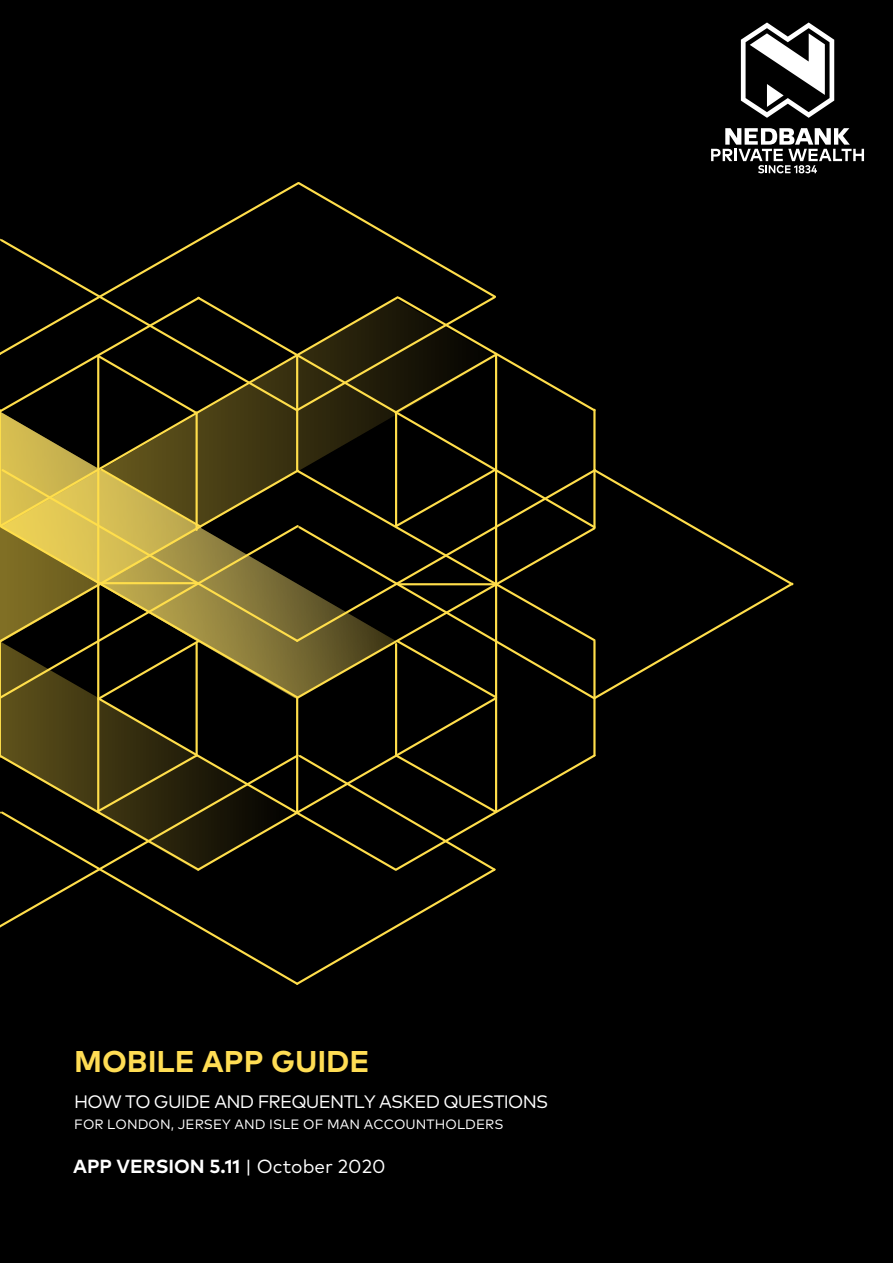
<style>
.page{position:relative;width:893px;height:1263px;background:#000}
.page>*{position:absolute;margin:0;border:0;box-sizing:border-box;transform-origin:0 0}
.t1{font:700 30px "Mark OT";color:#ffdd54}
.t2{font:700 18.9px "Mark OT";color:#fff}
.t3{font:18px "Mark OT";letter-spacing:-.04em;color:#fff}
.t4{font:13.5px "Mark OT";letter-spacing:.005em;color:#fff}
.s1{font-weight:400}
</style>
<div class="page">
<svg style="left:1px;top:701px;width:95px;height:51px;background:#4f4416"></svg>
<hr style="left:593px;top:641px;width:3px;height:114px;background:#ffde4b">
<hr style="left:0;top:641px;width:1px;height:115px;background:#ffde4b">
<svg style="left:202px;top:183px;width:93px;height:54px"></svg>
<svg style="left:400px;top:701px;width:98px;height:51px"></svg>
<svg style="left:201px;top:926px;width:93px;height:57px"></svg>
<svg style="left:96px;top:700px;width:302px;height:170px"></svg>
<svg style="left:296px;top:643px;width:295px;height:58px"></svg>
<svg style="left:300px;top:530px;width:291px;height:113px"></svg>
<svg style="left:395px;top:638px;width:104px;height:62px"></svg>
<svg style="left:0;top:416px;width:300px;height:284px"></svg>
<svg style="left:195px;top:298px;width:401px;height:232px"></svg>
<svg style="left:0;top:467px;width:3px;height:233px"></svg>
<svg style="left:0;top:752px;width:201px;height:178px"></svg>
<svg style="left:591px;top:467px;width:203px;height:234px"></svg>
<svg style="left:295px;top:182px;width:301px;height:233px"></svg>
<svg style="left:294px;top:752px;width:302px;height:233px"></svg>
<svg style="left:0;top:237px;width:202px;height:179px"></svg>
<svg style="left:711px;top:128px;width:153px;height:45px"></svg>
<svg style="left:741px;top:23px;width:93px;height:95px"></svg>
<p class="t1" style="left:74px;top:1042px;width:297px">MOBILE APP GUIDE</p>
<p class="t3" style="left:74px;top:1091px;width:476px">HOW TO GUIDE AND FREQUENTLY ASKED QUESTIONS</p>
<p class="t4" style="left:74px;top:1116px;width:431px">FOR LONDON, JERSEY AND ISLE OF MAN ACCOUNTHOLDERS</p>
<p class="t2" style="left:73px;top:1154px;width:314px">APP VERSION 5.11 <span class="s1">| October 2020</span></p>
</div>
